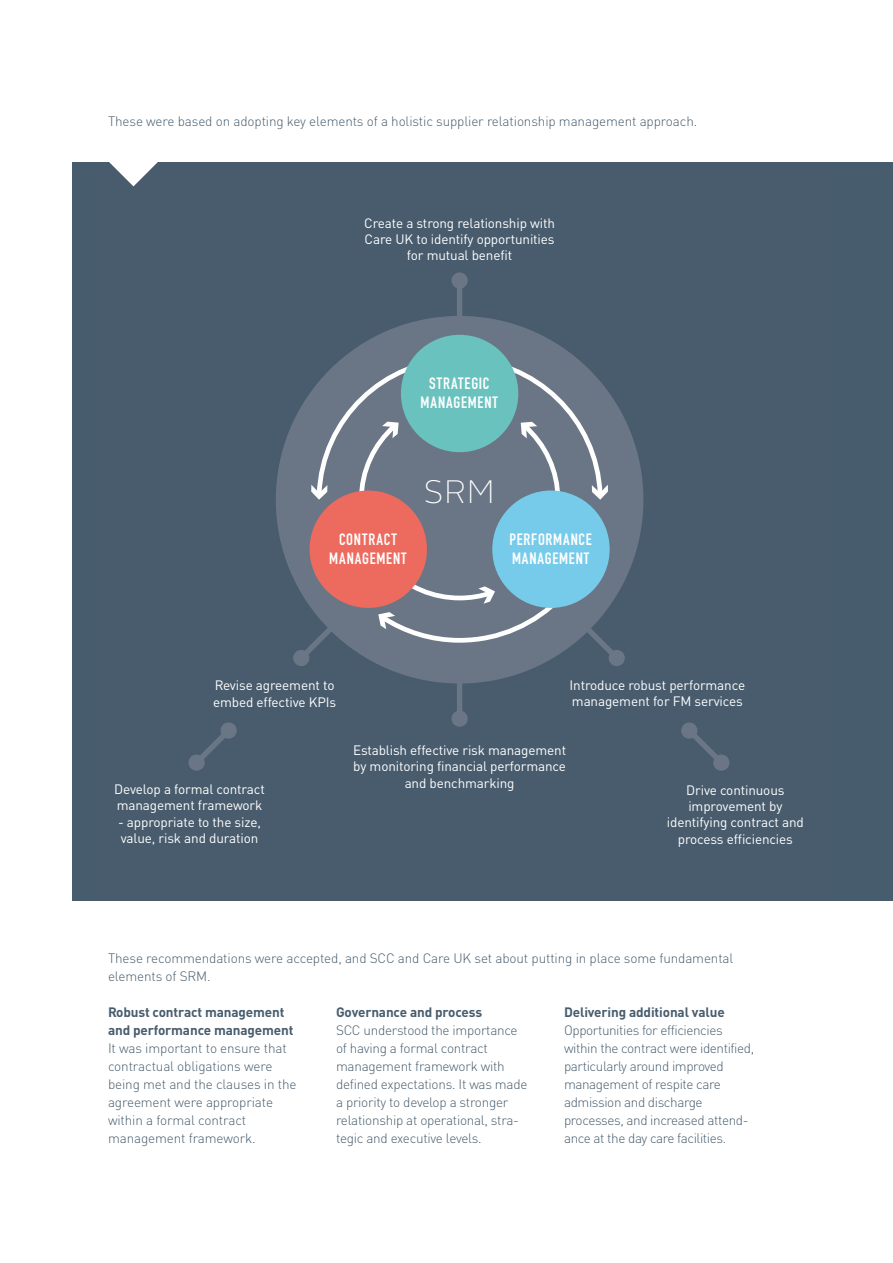
<style>
.page{position:relative;width:893px;height:1263px;background:#fff}
.page>*{position:absolute;margin:0;border:0;box-sizing:border-box;transform-origin:0 0}
.t1{font:100 32.4px "Alright Sans";color:#fff}
.t2{font:16.2px/18.9px "DIN Engschrift Std";letter-spacing:.05em;color:#fff;text-align:center}
.t3{font:300 13.5px/18px "DIN Pro";letter-spacing:-.02em;color:#475c6d}
.t4{font:13.5px/16.2px "DIN Pro";letter-spacing:-.01em;color:#fff}
.t5{font:700 13.5px/18px "DIN Pro";letter-spacing:-.01em;color:#475c6d}
</style>
<div class="page">
<div style="left:72px;top:162px;width:821px;height:738px;background:#475c6d"></div>
<div style="left:457px;top:280px;width:5px;height:439px;background:#6a7685"></div>
<div style="left:451px;top:710px;width:17px;height:17px;background:#6a7685;border-radius:50%"></div>
<div style="left:451px;top:272px;width:17px;height:17px;background:#6a7685;border-radius:50%"></div>
<svg style="left:188px;top:722px;width:49px;height:49px"></svg>
<div style="left:276px;top:316px;width:367px;height:367px;background:#6a7685;border-radius:50%"></div>
<svg style="left:292px;top:354px;width:334px;height:313px"></svg>
<div style="left:401px;top:335px;width:117px;height:117px;background:#6ac2bf;border-radius:50%"></div>
<div style="left:310px;top:490px;width:117px;height:118px;background:#ed6a5e;border-radius:50%"></div>
<div style="left:492px;top:490px;width:118px;height:118px;background:#77cbea;border-radius:50%"></div>
<svg style="left:681px;top:722px;width:49px;height:49px"></svg>
<svg style="left:109px;top:162px;width:49px;height:24px"></svg>
<p class="t3" style="left:108px;top:111px;width:591px">These were based on adopting key elements of a holistic supplier relationship management approach.</p>
<p class="t4" style="left:364px;top:214px;width:192px;text-align:center">Create a strong relationship with<br>Care UK to identify opportunities for mutual benefit</p>
<p class="t2" style="left:421px;top:374px;width:79px">STRATEGIC<br>MANAGEMENT</p>
<h1 class="t1" style="left:424px;top:470px;width:72px">SRM</h1>
<p class="t2" style="left:329px;top:530px;width:79px">CONTRACT<br>MANAGEMENT</p>
<p class="t2" style="left:509px;top:530px;width:84px;text-align:left">PERFORMANCE<br>MANAGEMENT</p>
<p class="t4" style="left:213px;top:676px;width:124px">Revise agreement to embed effective KPIs</p>
<p class="t4" style="left:570px;top:675px;width:177px">Introduce robust performance management for FM services</p>
<p class="t4" style="left:114px;top:780px;width:152px">Develop a formal contract management framework</p>
<p class="t4" style="left:118px;top:812px;width:144px">- appropriate to the size, value, risk and duration</p>
<p class="t4" style="left:353px;top:741px;width:215px;text-align:center">Establish effective risk management by monitoring financial performance and benchmarking</p>
<p class="t4" style="left:667px;top:781px;width:139px;text-align:center">Drive continuous improvement by identifying contract and process efficiencies</p>
<p class="t3" style="left:108px;top:948px;width:627px">These recommendations were accepted, and SCC and Care UK set about putting in place some fundamental elements of SRM.</p>
<p class="t5" style="left:108px;top:1002px;width:187px">Robust contract management and performance management</p>
<p class="t3" style="left:108px;top:1038px;width:190px">It was important to ensure that contractual obligations were being met and the clauses in the agreement were appropriate within a formal contract management framework.</p>
<p class="t5" style="left:336px;top:1001px;width:148px">Governance and process</p>
<p class="t3" style="left:336px;top:1020px;width:193px">SCC understood the importance of having a formal contract management framework with defined expectations. It was made a priority to develop a stronger relationship at operational, stra&shy;tegic and executive levels.</p>
<p class="t5" style="left:564px;top:1001px;width:162px">Delivering additional value</p>
<p class="t3" style="left:564px;top:1020px;width:192px">Opportunities for efficiencies within the contract were identified, particularly around improved management of respite care admission and discharge processes, and increased attend&shy;ance at the day care facilities.</p>
</div>
